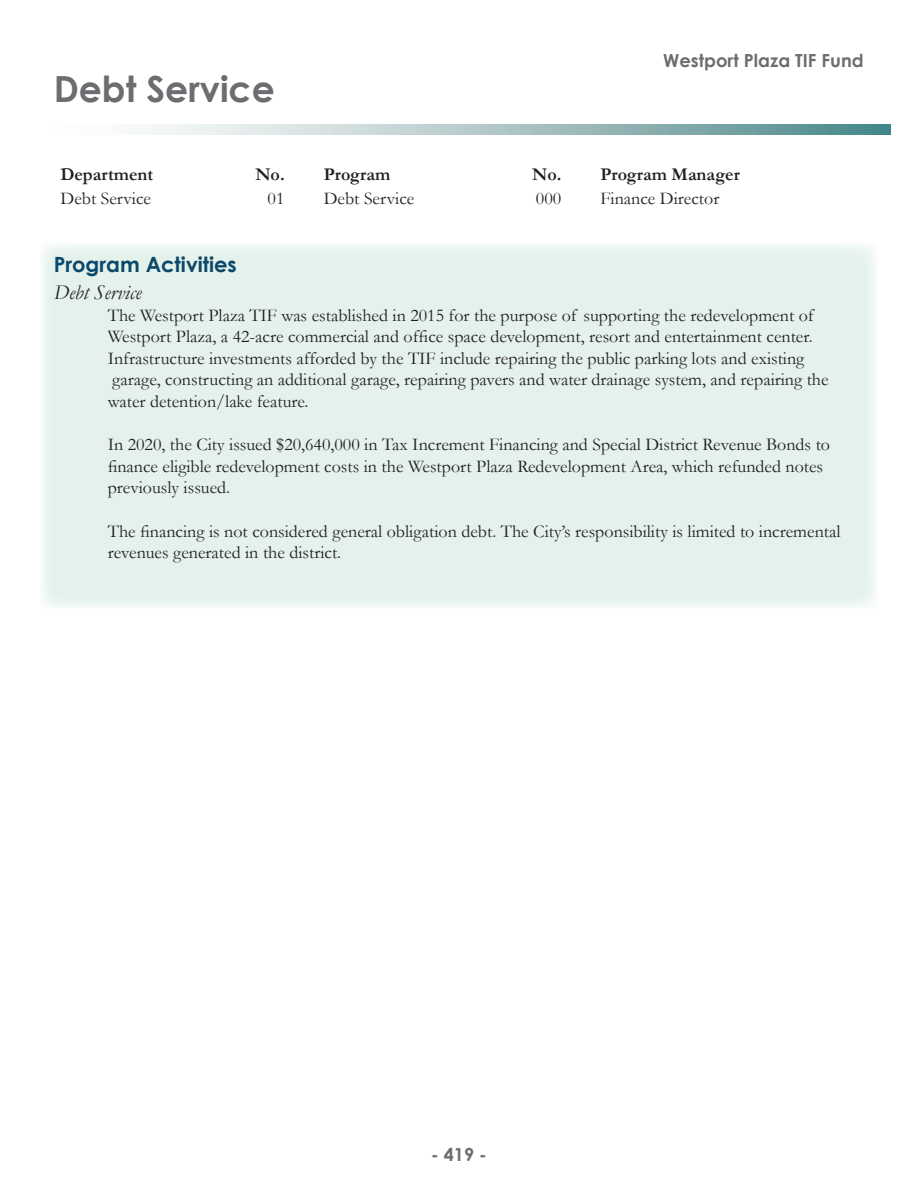
<style>
.page{position:relative;width:918px;height:1188px;background:#fff}
.page>*{position:absolute;margin:0;border:0;box-sizing:border-box;transform-origin:0 0}
.t1{font:700 36px "Century Gothic";color:#6c6d70}
.t2{font:700 21px "Century Gothic";color:#0b486b}
.t3{font:italic 21px "Garamond";color:#231f20}
.t4{font:18px/21.6px "Garamond";color:#231f20}
.t5{font:700 18px "Garamond";color:#231f20}
.t6{font:700 18px "Century Gothic";color:#6c6d70}
</style>
<div class="page">
<div style="left:40px;top:243px;width:837px;height:366px;background:#e4f2eb"></div>
<svg style="left:142px;top:124px;width:749px;height:11px"></svg>
<p class="t1" style="left:54px;top:62px;width:223px">Debt Service</p>
<p class="t6" style="left:663px;top:47px;width:202px">Westport Plaza TIF Fund</p>
<p class="t5" style="left:60px;top:162px;width:94px">Department</p>
<p class="t5" style="left:255px;top:162px;width:31px">No.</p>
<p class="t5" style="left:324px;top:162px;width:68px">Program</p>
<p class="t5" style="left:532px;top:162px;width:31px">No.</p>
<p class="t5" style="left:600px;top:162px;width:141px">Program Manager</p>
<p class="t4" style="left:60px;top:187px;width:92px">Debt Service</p>
<p class="t4" style="left:268px;top:187px;width:18px">01</p>
<p class="t4" style="left:324px;top:187px;width:92px">Debt Service</p>
<p class="t4" style="left:536px;top:187px;width:27px">000</p>
<p class="t4" style="left:600px;top:187px;width:120px">Finance Director</p>
<p class="t2" style="left:54px;top:249px;width:185px">Program Activities</p>
<p class="t3" style="left:54px;top:278px;width:89px">Debt Service</p>
<p class="t4" style="left:108px;top:304px;width:708px">The Westport Plaza TIF was established in 2015 for the purpose of supporting the redevelopment of</p>
<p class="t4" style="left:108px;top:325px;width:722px">Westport Plaza, a 42-acre commercial and office space development, resort and entertainment center.<br>Infrastructure investments afforded by the TIF include repairing the public parking lots and existing garage, constructing an additional garage, repairing pavers and water drainage system, and repairing the water detention/lake feature.</p>
<p class="t4" style="left:108px;top:433px;width:724px">In 2020, the City issued $20,640,000 in Tax Increment Financing and Special District Revenue Bonds to finance eligible redevelopment costs in the Westport Plaza Redevelopment Area, which refunded notes previously issued.</p>
<p class="t4" style="left:108px;top:520px;width:734px">The financing is not considered general obligation debt. The City’s responsibility is limited to incremental revenues generated in the district.</p>
<p class="t6" style="left:431px;top:1141px;width:57px">- 419 -</p>
</div>
